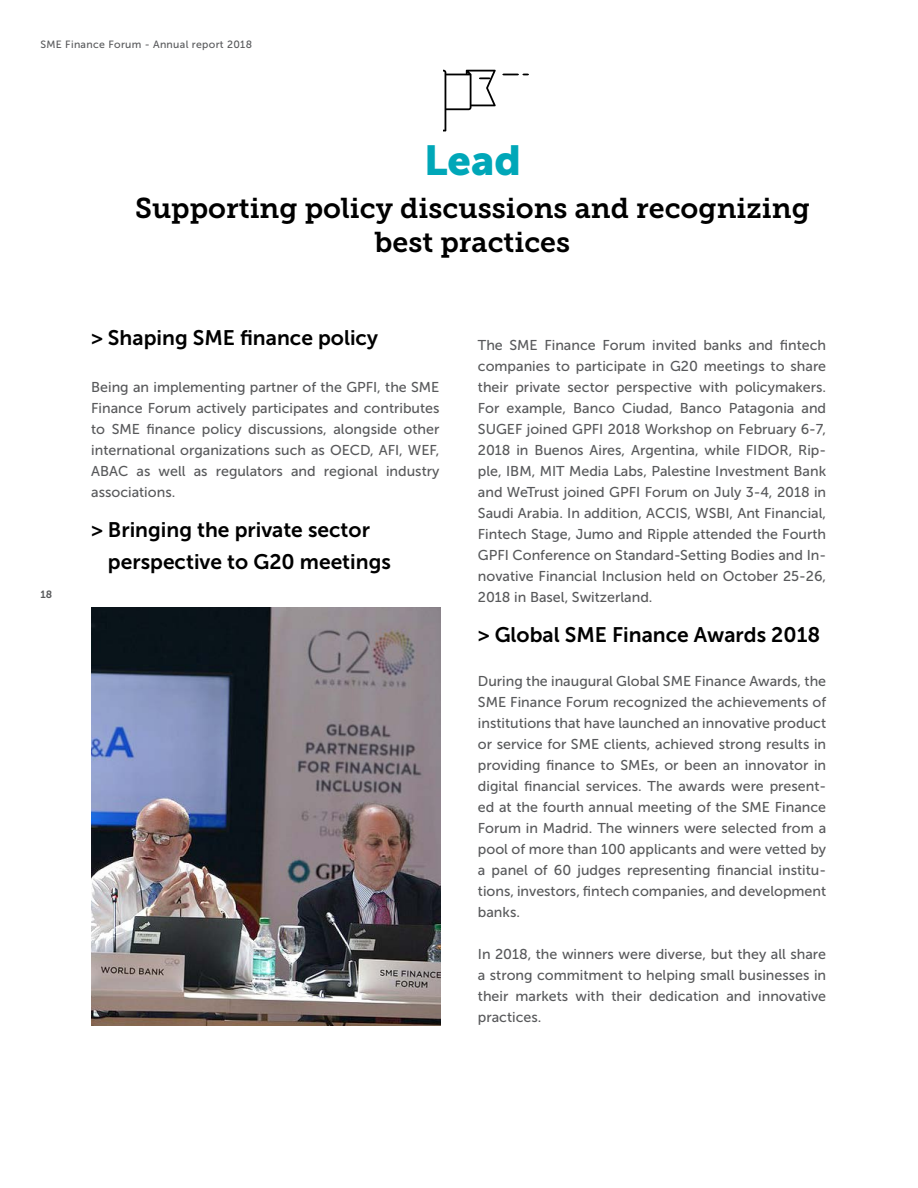
<style>
.page{position:relative;width:918px;height:1188px;background:#fff}
.page>*{position:absolute;margin:0;border:0;box-sizing:border-box;transform-origin:0 0}
.t1{font:41.7px "Museo Sans 900";color:#00a7b8}
.t2{font:28.5px/34.2px "Museo Slab 700";color:#000;text-align:center}
.subtitle_4{font:21px/31.5px "Museo Sans 700";color:#000}
.text{font:14.25px/21px "Museo Sans 500";color:#58595b;text-align:justify}
.t3{font:10.5px "Museo Sans 500";letter-spacing:.03em;color:#58595b}
.t4{font:10.5px "Museo Sans 700";color:#58595b}
</style>
<div class="page">
<svg style="left:444px;top:70px;width:52px;height:61px"></svg>
<svg style="left:502px;top:74px;width:27px;height:1px"></svg>
<img style="left:92px;top:608px;width:348px;height:418px">
<p class="t3" style="left:40px;top:39px;width:213px">SME Finance Forum - Annual report 2018</p>
<p class="t4" style="left:40px;top:588px;width:13px">18</p>
<p class="t1" style="left:424px;top:137px;width:98px">Lead</p>
<p class="t2" style="left:135px;top:191px;width:676px">Supporting policy discussions and recognizing best practices</p>
<p class="subtitle_4" style="left:91px;top:322px;width:288px">&gt; Shaping SME finance policy</p>
<p class="text" style="left:91px;top:376px;width:350px">Being an implementing partner of the GPFI, the SME Finance Forum actively participates and contributes to SME finance policy discussions, alongside other international organizations such as OECD, AFI, WEF, ABAC as well as regulators and regional industry associations.</p>
<p class="subtitle_4" style="left:108px;top:514px;width:284px;text-indent:-17px">&gt; Bringing the private sector perspective to G20 meetings</p>
<p class="text" style="left:478px;top:334px;width:350px">The SME Finance Forum invited banks and fintech companies to participate in G20 meetings to share their private sector perspective with policymakers.<br>For example, Banco Ciudad, Banco Patagonia and SUGEF joined GPFI 2018 Workshop on February 6-7, 2018 in Buenos Aires, Argentina, while FIDOR, Rip&shy;ple, IBM, MIT Media Labs, Palestine Investment Bank and WeTrust joined GPFI Forum on July 3-4, 2018 in Saudi Arabia. In addition, ACCIS, WSBI, Ant Financial, Fintech Stage, Jumo and Ripple attended the Fourth GPFI Conference on Standard-Setting Bodies and In&shy;novative Financial Inclusion held on October 25-26, 2018 in Basel, Switzerland.</p>
<p class="subtitle_4" style="left:478px;top:619px;width:344px">&gt; Global SME Finance Awards 2018</p>
<p class="text" style="left:478px;top:670px;width:350px">During the inaugural Global SME Finance Awards, the SME Finance Forum recognized the achievements of institutions that have launched an innovative product or service for SME clients, achieved strong results in providing finance to SMEs, or been an innovator in digital financial services. The awards were present&shy;ed at the fourth annual meeting of the SME Finance Forum in Madrid. The winners were selected from a pool of more than 100 applicants and were vetted by a panel of 60 judges representing financial institu&shy;tions, investors, fintech companies, and development banks.</p>
<p class="text" style="left:478px;top:943px;width:350px">In 2018, the winners were diverse, but they all share a strong commitment to helping small businesses in their markets with their dedication and innovative practices.</p>
</div>
